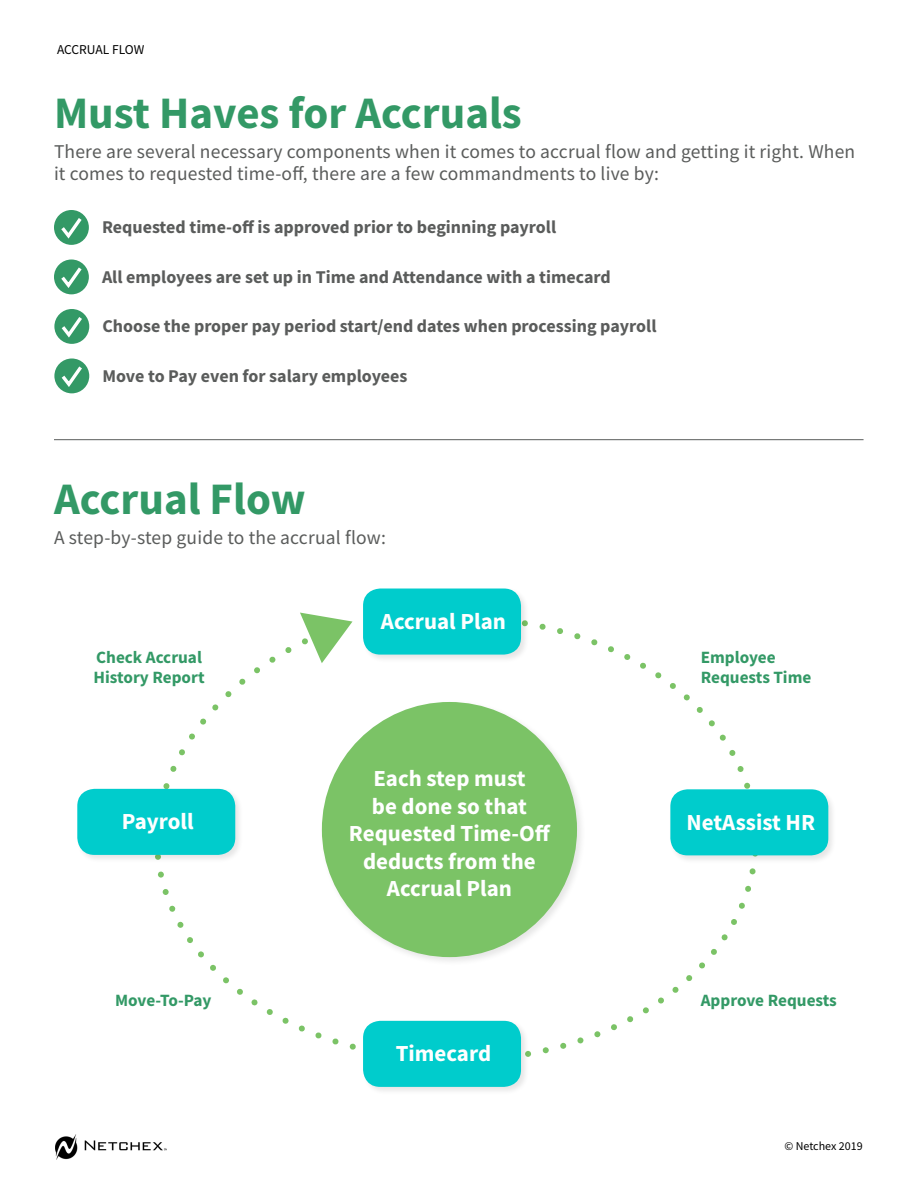
<style>
.page{position:relative;width:918px;height:1188px;background:#fff}
.page>*{position:absolute;margin:0;border:0;box-sizing:border-box;transform-origin:0 0}
.t1{font:700 45px "Source Sans Pro";color:#396}
.t2{font:700 22.95px/27.6px "Source Sans Pro";color:#fff;text-align:center}
.t3{font:19.5px/22.5px "Source Sans Pro";letter-spacing:.01em;color:#5a5c5b}
.t4{font:700 18px "Source Sans Pro";color:#5a5c5b}
.t5{font:700 17.25px/20.7px "Source Sans Pro";color:#396}
.t6{font:13.5px "Source Sans Pro";letter-spacing:-.005em;color:#000}
.t7{font:12px "Source Sans Pro";color:#000}
</style>
<div class="page">
<img style="left:56px;top:1134px;width:110px;height:25px">
<svg style="left:158px;top:871px;width:198px;height:179px"></svg>
<svg style="left:530px;top:868px;width:226px;height:188px"></svg>
<svg style="left:539px;top:623px;width:212px;height:164px"></svg>
<div style="left:319px;top:699px;width:267px;height:267px;background:#000;opacity:.1"></div>
<div style="left:322px;top:702px;width:255px;height:255px;background:#7bc366;border-radius:50%"></div>
<svg style="left:54px;top:210px;width:35px;height:35px"></svg>
<svg style="left:58px;top:214px;width:27px;height:27px"></svg>
<div style="left:54px;top:260px;width:35px;height:34px;background:#396;border-radius:50%"></div>
<svg style="left:58px;top:264px;width:27px;height:27px"></svg>
<svg style="left:54px;top:309px;width:35px;height:35px"></svg>
<svg style="left:58px;top:313px;width:27px;height:27px"></svg>
<svg style="left:54px;top:358px;width:35px;height:35px"></svg>
<svg style="left:58px;top:363px;width:27px;height:27px"></svg>
<div style="left:668px;top:787px;width:169px;height:77px;background:#000;opacity:.1"></div>
<div style="left:670px;top:789px;width:158px;height:66px;background:#0cc;border-radius:17px"></div>
<div style="left:75px;top:787px;width:169px;height:76px;background:#000;opacity:.1"></div>
<div style="left:77px;top:789px;width:158px;height:66px;background:#0cc;border-radius:17px"></div>
<div style="left:361px;top:586px;width:169px;height:77px;background:#000;opacity:.1"></div>
<div style="left:363px;top:589px;width:158px;height:66px;background:#0cc;border-radius:17px"></div>
<div style="left:361px;top:1019px;width:169px;height:76px;background:#000;opacity:.1"></div>
<div style="left:363px;top:1021px;width:158px;height:66px;background:#0cc;border-radius:17px"></div>
<svg style="left:151px;top:613px;width:202px;height:229px"></svg>
<hr style="left:54px;top:439px;width:810px;height:1px;background:#5a5c5b">
<p class="t6" style="left:57px;top:41px;width:89px">ACCRUAL FLOW</p>
<h1 class="t1" style="left:54px;top:82px;width:469px">Must Haves for Accruals</h1>
<p class="t3" style="left:54px;top:140px;width:803px">There are several necessary components when it comes to accrual flow and getting it right. When it comes to requested time-off, there are a few commandments to live by:</p>
<p class="t4" style="left:102px;top:215px;width:456px">Requested time-off is approved prior to beginning payroll</p>
<p class="t4" style="left:102px;top:265px;width:510px">All employees are set up in Time and Attendance with a timecard</p>
<p class="t4" style="left:102px;top:314px;width:556px">Choose the proper pay period start/end dates when processing payroll</p>
<p class="t4" style="left:102px;top:364px;width:307px">Move to Pay even for salary employees</p>
<h1 class="t1" style="left:54px;top:468px;width:253px">Accrual Flow</h1>
<p class="t3" style="left:54px;top:526px;width:333px">A step-by-step guide to the accrual flow:</p>
<p class="t2" style="left:381px;top:607px;width:126px">Accrual Plan</p>
<p class="t5" style="left:94px;top:646px;width:113px">Check Accrual<br>History Report</p>
<p class="t5" style="left:701px;top:646px;width:112px">Employee<br>Requests Time</p>
<p class="t2" style="left:349px;top:764px;width:203px">Each step must<br>be done so that<br>Requested Time-Off deducts from the<br>Accrual Plan</p>
<p class="t2" style="left:122px;top:807px;width:73px">Payroll</p>
<p class="t2" style="left:686px;top:808px;width:130px">NetAssist HR</p>
<p class="t5" style="left:115px;top:989px;width:98px">Move-To-Pay</p>
<p class="t5" style="left:701px;top:989px;width:138px">Approve Requests</p>
<p class="t2" style="left:396px;top:1039px;width:97px">Timecard</p>
<p class="t7" style="left:784px;top:1138px;width:80px">© Netchex 2019</p>
</div>
